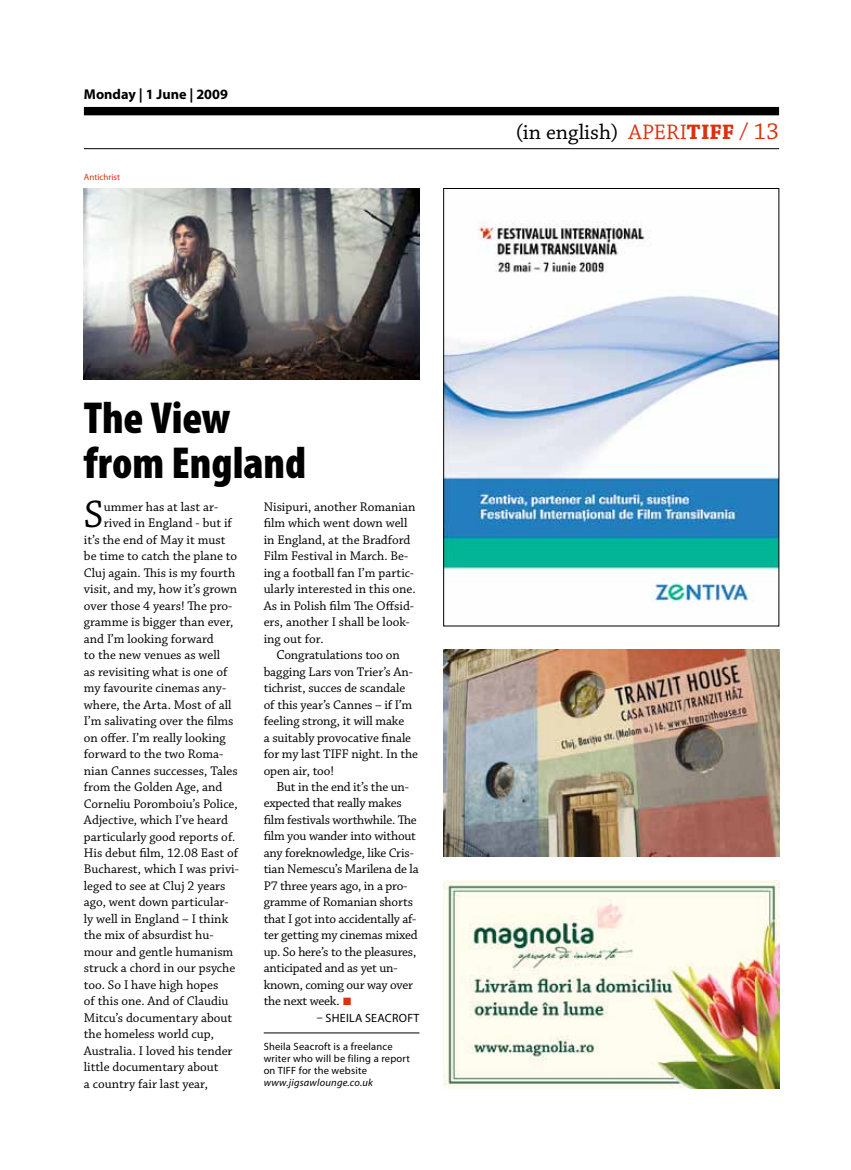
<style>
.page{position:relative;width:851px;height:1170px;background:#fff}
.page>*{position:absolute;margin:0;border:0;box-sizing:border-box;transform-origin:0 0}
.t1{font:900 condensed 45px/45px "Myriad Pro";color:#000}
.t2{font:40.35px "Chaparral Pro";color:#000}
.t3{font:22.05px "Chaparral Pro";color:#000}
.t4{font:700 14.25px "Myriad Pro";color:#000}
.t5{font:13.2px/16.5px "Chaparral Pro";color:#000}
.t6{font:12px "Myriad Pro";letter-spacing:.02em;color:#000}
.t7{font:10.5px/12px "Myriad Pro";letter-spacing:.02em;color:#000}
.t8{font:italic 10.5px "Myriad Pro";letter-spacing:.02em;color:#000}
.t9{font:9px "Myriad Pro";color:#da3210}
.s1{font-size:13.8px}
.s2{font-family:"Klavika";font-size:15px;color:#da3210}
.s3{color:#da3210}
.s4{font-weight:700;color:#da3210}
.s5{font-size:24px;color:#da3210}
</style>
<div class="page">
<div style="left:84px;top:107px;width:695px;height:8px;background:#000"></div>
<hr style="left:84px;top:148px;width:695px;height:1px;background:#000">
<img style="left:443px;top:649px;width:336px;height:207px">
<img style="left:443px;top:880px;width:336px;height:208px">
<img style="left:445px;top:221px;width:332px;height:382px">
<div style="left:443px;top:188px;width:336px;height:438px;border:1px solid #000"></div>
<hr style="left:264px;top:1032px;width:155px;height:1px;background:#000">
<img style="left:84px;top:188px;width:335px;height:191px">
<p class="t4" style="left:84px;top:85px;width:146px">Monday | 1 June | 2009</p>
<p class="t9" style="left:84px;top:171px;width:38px">Antichrist</p>
<h1 class="t1" style="left:84px;top:394px;width:224px">The View from England</h1>
<h2 class="t2" style="left:84px;top:492px;width:21px">S</h2>
<p class="t5" style="left:104px;top:499px;width:116px">ummer has at last ar-</p>
<p class="t5" style="left:264px;top:499px;width:153px">Nisipuri, another Romanian film which went down well in England, at the Bradford<br>Film Festival in March. Be&shy;ing a football fan I’m partic&shy;ularly interested in this one.<br>As in Polish film The Offsid&shy;ers, another I shall be look&shy;ing out for.</p>
<p class="t5" style="left:263px;top:647px;width:156px;text-indent:13px"><span class="s1">C</span>ongratulations too on bagging Lars von Trier’s An&shy;tichrist, succes de scandale of this year’s Cannes – if I’m feeling strong, it will make<br>a suitably provocative finale for my last TIFF night. In the open air, too!</p>
<p class="t5" style="left:264px;top:779px;width:156px;text-indent:13px"><span class="s1">B</span>ut in the end it’s the un&shy;expected that really makes film festivals worthwhile. The film you wander into without any foreknowledge, like Cris&shy;tian Nemescu’s Marilena de la<br>P7 three years ago, in a pro&shy;gramme of Romanian shorts that I got into accidentally af&shy;ter getting my cinemas mixed up. So here’s to the pleasures, anticipated and as yet un&shy;known, coming our way over the next week. <span class="s2">•</span></p>
<p class="t6" style="left:317px;top:1010px;width:22px">– Sheil</p>
<p class="t6" style="left:355px;top:1010px;width:52px">a Seacroft</p>
<p class="t7" style="left:264px;top:1040px;width:148px">Sheila Seacroft is a freelance writer who will be filing a report on TIFF for the website</p>
<p class="t8" style="left:264px;top:1076px;width:111px">www.jigsawlounge.co.uk</p>
<p class="t5" style="left:104px;top:515px;width:130px">rived in England - but if</p>
<p class="t5" style="left:84px;top:532px;width:143px">it’s the end of May it must</p>
<p class="t5" style="left:84px;top:548px;width:155px">be time to catch the plane to</p>
<p class="t5" style="left:84px;top:565px;width:153px">Cluj again. This is my fourth</p>
<p class="t5" style="left:84px;top:581px;width:155px">visit, and my, how it’s grown</p>
<p class="t5" style="left:84px;top:597px;width:150px">over those 4 years! The pro-</p>
<p class="t5" style="left:84px;top:614px;width:151px">gramme is bigger than ever,</p>
<p class="t5" style="left:84px;top:630px;width:131px">and I’m looking forward</p>
<p class="t5" style="left:84px;top:647px;width:138px">to the new venues as well</p>
<p class="t5" style="left:84px;top:663px;width:145px">as revisiting what is one of</p>
<p class="t5" style="left:84px;top:680px;width:144px">my favourite cinemas any-</p>
<p class="t5" style="left:84px;top:696px;width:149px">where, the Arta. Most of all</p>
<p class="t5" style="left:84px;top:713px;width:151px">I’m salivating over the films</p>
<p class="t5" style="left:84px;top:729px;width:143px">on offer. I’m really looking</p>
<p class="t5" style="left:84px;top:746px;width:141px">forward to the two Roma-</p>
<p class="t5" style="left:84px;top:762px;width:155px">nian Cannes successes, Tales</p>
<p class="t5" style="left:84px;top:779px;width:140px">from the Golden Age, and</p>
<p class="t5" style="left:84px;top:795px;width:155px">Corneliu Poromboiu’s Police,</p>
<p class="t5" style="left:84px;top:812px;width:145px">Adjective, which I’ve heard</p>
<p class="t5" style="left:84px;top:828px;width:153px">particularly good reports of.</p>
<p class="t5" style="left:84px;top:845px;width:156px">His debut film, 12.08 East of</p>
<p class="t5" style="left:84px;top:861px;width:156px">Bucharest, which I was privi-</p>
<p class="t5" style="left:84px;top:878px;width:143px">leged to see at Cluj 2 years</p>
<p class="t5" style="left:84px;top:894px;width:146px">ago, went down particular-</p>
<p class="t5" style="left:84px;top:910px;width:146px">ly well in England – I think</p>
<p class="t5" style="left:84px;top:927px;width:131px">the mix of absurdist hu-</p>
<p class="t5" style="left:84px;top:943px;width:151px">mour and gentle humanism</p>
<p class="t5" style="left:84px;top:960px;width:153px">struck a chord in our psyche</p>
<p class="t5" style="left:84px;top:976px;width:136px">too. So I have high hopes</p>
<p class="t5" style="left:84px;top:993px;width:146px">of this one. And of Claudiu</p>
<p class="t5" style="left:84px;top:1009px;width:150px">Mitcu’s documentary about</p>
<p class="t5" style="left:84px;top:1026px;width:131px">the homeless world cup,</p>
<p class="t5" style="left:84px;top:1042px;width:150px">Australia. I loved his tender</p>
<p class="t5" style="left:84px;top:1059px;width:136px">little documentary about</p>
<p class="t5" style="left:84px;top:1075px;width:126px">a country fair last year,</p>
<h3 class="t3" style="left:515px;top:120px;width:265px">(in english) <span class="s3">APERI</span><span class="s4">TIFF</span> <span class="s5">/ 13</span></h3>
</div>
